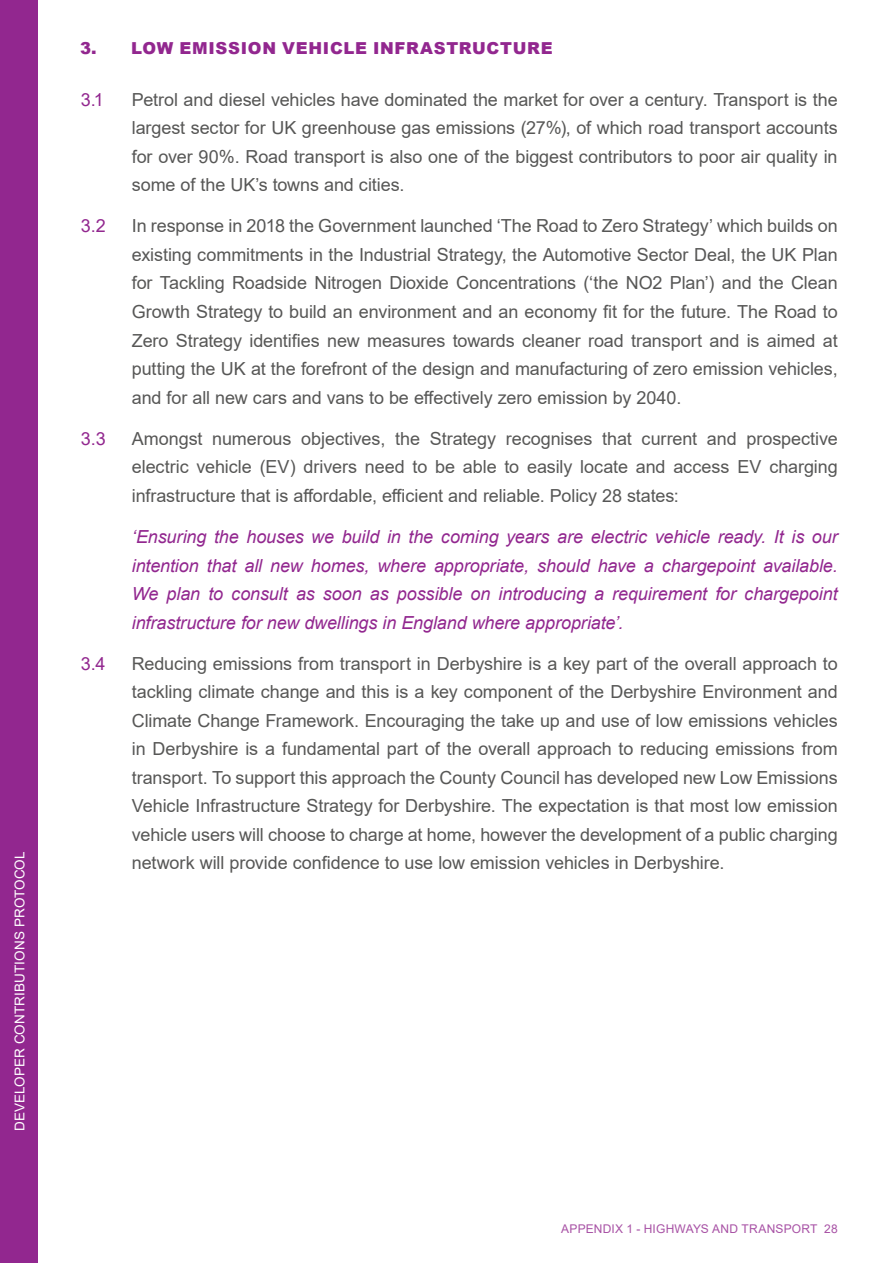
<style>
.page{position:relative;width:893px;height:1263px;background:#fff}
.page>*{position:absolute;margin:0;border:0;box-sizing:border-box;transform-origin:0 0}
.Paragraph_Numbered_L{font:18px/28.5px "Arial";letter-spacing:-.005em;color:#575756;text-align:justify}
.Paragraph_Numbered_L-2{font:italic 18px/28.5px "Arial";letter-spacing:-.005em;color:#92278f;text-align:justify}
.Paragraph_Numbered_L-3{font:18px "Arial";color:#92278f}
.Section_Numbered_Lev{font:900 16.5px "Arial";letter-spacing:.04em;color:#92278f}
.t1{font:13.5px "Arial";letter-spacing:.01em;color:#fff}
.t2{font:12px "Arial";letter-spacing:.015em;color:#a852a5}
</style>
<div class="page">
<div style="left:0;top:0;width:37px;height:1263px;background:#92278f"></div>
<p class="t1" style="left:10px;top:1131px;width:282px;rotate:-90deg">DEVELOPER CONTRIBUTIONS PROTOCOL</p>
<h2 class="Section_Numbered_Lev" style="left:80px;top:36px;width:474px">3. LOW EMISSION VEHICLE INFRASTRUCTURE</h2>
<p class="Paragraph_Numbered_L-3" style="left:81px;top:87px;width:25px">3.1</p>
<p class="Paragraph_Numbered_L" style="left:132px;top:85px;width:707px">Petrol and diesel vehicles have dominated the market for over a century. Transport is the largest sector for UK greenhouse gas emissions (27%), of which road transport accounts for over 90%. Road transport is also one of the biggest contributors to poor air quality in some of the UK’s towns and cities.</p>
<p class="Paragraph_Numbered_L-3" style="left:81px;top:214px;width:27px">3.2</p>
<p class="Paragraph_Numbered_L" style="left:132px;top:212px;width:707px">In response in 2018 the Government launched ‘The Road to Zero Strategy’ which builds on existing commitments in the Industrial Strategy, the Automotive Sector Deal, the UK Plan for Tackling Roadside Nitrogen Dioxide Concentrations (‘the NO2 Plan’) and the Clean Growth Strategy to build an environment and an economy fit for the future. The Road to Zero Strategy identifies new measures towards cleaner road transport and is aimed at putting the UK at the forefront of the design and manufacturing of zero emission vehicles, and for all new cars and vans to be effectively zero emission by 2040.</p>
<p class="Paragraph_Numbered_L-3" style="left:81px;top:426px;width:26px">3.3</p>
<p class="Paragraph_Numbered_L" style="left:132px;top:424px;width:707px">Amongst numerous objectives, the Strategy recognises that current and prospective electric vehicle (EV) drivers need to be able to easily locate and access EV charging infrastructure that is affordable, efficient and reliable. Policy 28 states:</p>
<p class="Paragraph_Numbered_L-2" style="left:132px;top:523px;width:707px">‘Ensuring the houses we build in the coming years are electric vehicle ready. It is our intention that all new homes, where appropriate, should have a chargepoint available.<br>We plan to consult as soon as possible on introducing a requirement for chargepoint infrastructure for new dwellings in England where appropriate’.</p>
<p class="Paragraph_Numbered_L-3" style="left:81px;top:651px;width:26px">3.4</p>
<p class="Paragraph_Numbered_L" style="left:132px;top:649px;width:707px">Reducing emissions from transport in Derbyshire is a key part of the overall approach to tackling climate change and this is a key component of the Derbyshire Environment and Climate Change Framework. Encouraging the take up and use of low emissions vehicles in Derbyshire is a fundamental part of the overall approach to reducing emissions from transport. To support this approach the County Council has developed new Low Emissions Vehicle Infrastructure Strategy for Derbyshire. The expectation is that most low emission vehicle users will choose to charge at home, however the development of a public charging network will provide confidence to use low emission vehicles in Derbyshire.</p>
<p class="t2" style="left:561px;top:1221px;width:278px">APPENDIX 1 - HIGHWAYS AND TRANSPORT 28</p>
</div>
